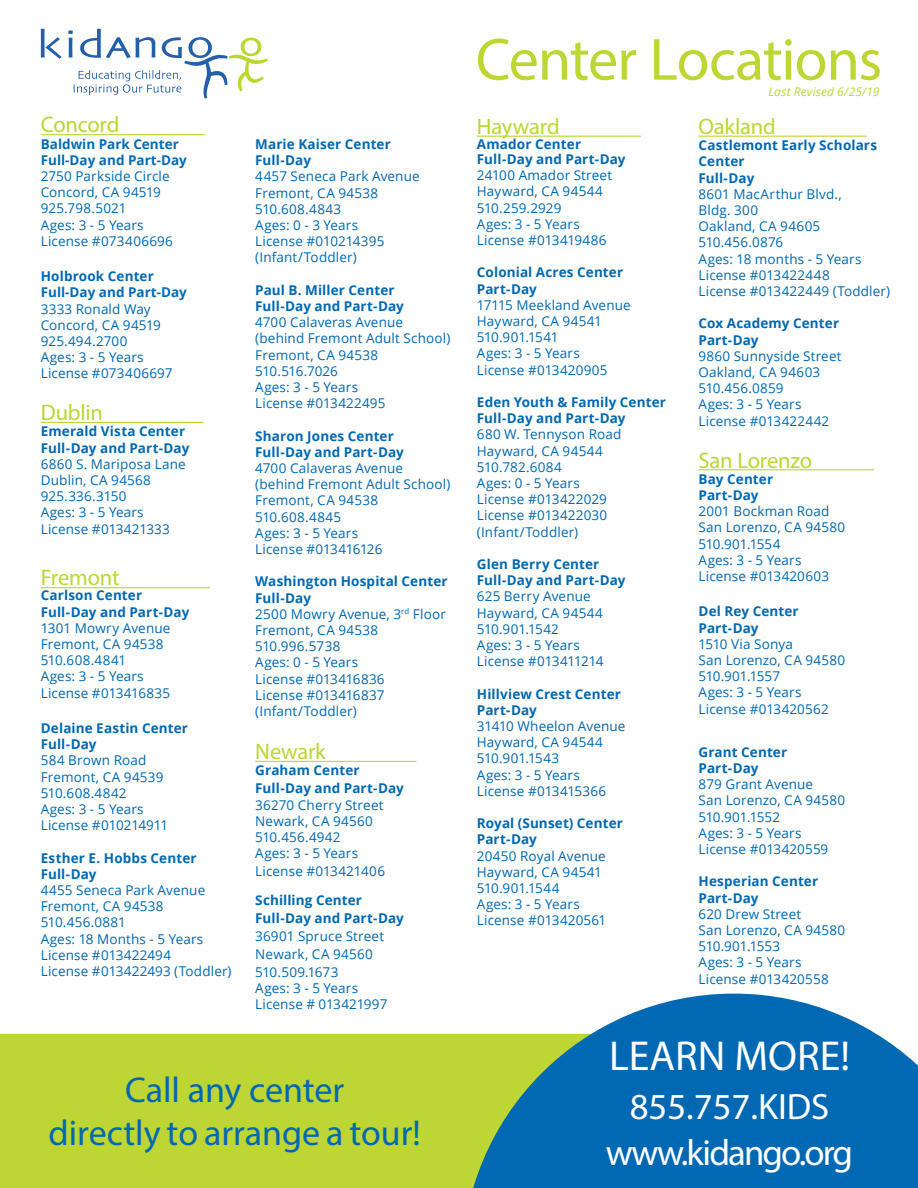
<style>
.page{position:relative;width:918px;height:1188px;background:#fff}
.page>*{position:absolute;margin:0;border:0;box-sizing:border-box;transform-origin:0 0}
.Heading{font:60px "Myriad Pro";letter-spacing:-.02em;color:#bed633}
.t1{font:42px "Myriad Pro";color:#fff}
.t2{font:36.75px "Myriad Pro";letter-spacing:-.04em;color:#fff}
.t3{font:36.75px "Myriad Pro";color:#fff}
.t4{font:36px "Myriad Pro";color:#0168b3}
.Heading-2{font:22.5px "Myriad Pro";letter-spacing:-.01em;color:#bed633}
.Body{font:22.5px "Myriad Pro";letter-spacing:-.01em;color:#bed633}
.Body-2{font:13.5px/16.2px "Open Sans";letter-spacing:.01em;color:#0168b3}
.Heading-3{font:13.5px/16.2px "Open Sans";letter-spacing:.01em;color:#0168b3}
.Body-3{font:700 13.5px/18px "Open Sans";letter-spacing:.005em;color:#0168b3}
.Heading-4{font:italic 12px "Open Sans";letter-spacing:.015em;color:#bed633}
.s1{font-weight:700;color:#006bb6}
.s2{font-weight:700}
</style>
<div class="page">
<div style="left:0;top:1034px;width:462px;height:154px;background:#bed633"></div>
<hr style="left:41px;top:134px;width:164px;height:1px;background:#bed633">
<hr style="left:41px;top:422px;width:162px;height:1px;background:#bed633">
<hr style="left:41px;top:587px;width:169px;height:1px;background:#bed633">
<hr style="left:255px;top:761px;width:161px;height:1px;background:#bed633">
<hr style="left:477px;top:136px;width:164px;height:1px;background:#bed633">
<hr style="left:699px;top:136px;width:167px;height:1px;background:#bed633">
<hr style="left:699px;top:469px;width:175px;height:1px;background:#bed633">
<svg style="left:462px;top:994px;width:456px;height:194px;background:#3285b0"></svg>
<svg style="left:41px;top:29px;width:21px;height:30px"></svg>
<svg style="left:68px;top:29px;width:200px;height:70px"></svg>
<p class="Heading-2" style="left:41px;top:111px;width:80px">Concord</p>
<p class="Heading-3" style="left:41px;top:135px;width:148px"><span class="s1">Baldwin Park Center<br>Full-Day and Part-Day<br></span>2750 Parkside Circle<br>Concord, CA 94519<br>925.798.5021<br>Ages: 3 - 5 Years<br>License #073406696</p>
<p class="Body-2" style="left:41px;top:268px;width:148px"><span class="s2">Holbrook Center<br></span><span class="s1">Full-Day and Part-Day<br></span>3333 Ronald Way<br>Concord, CA 94519<br>925.494.2700<br>Ages: 3 - 5 Years<br>License #073406697</p>
<p class="Heading-2" style="left:41px;top:399px;width:64px">Dublin</p>
<p class="Heading-3" style="left:41px;top:423px;width:150px"><span class="s2">Emerald Vista Center<br>Full-Day and Part-Day<br></span>6860 S. Mariposa Lane<br>Dublin, CA 94568<br>925.336.3150<br>Ages: 3 - 5 Years<br>License #013421333</p>
<p class="Heading-2" style="left:41px;top:564px;width:80px">Fremont</p>
<p class="Heading-3" style="left:41px;top:587px;width:150px"><span class="s2">Carlson Center<br>Full-Day and Part-Day<br></span>1301 Mowry Avenue<br>Fremont, CA 94538<br>510.608.4841<br>Ages: 3 - 5 Years<br>License #013416835</p>
<p class="Body-2" style="left:41px;top:720px;width:149px"><span class="s2">Delaine Eastin Center<br>Full-Day<br></span>584 Brown Road<br>Fremont, CA 94539<br>510.608.4842<br>Ages: 3 - 5 Years<br>License #010214911</p>
<p class="Body-2" style="left:41px;top:849px;width:166px"><span class="s2">Esther E. Hobbs Center<br>Full-Day<br></span>4455 Seneca Park Avenue<br>Fremont, CA 94538<br>510.456.0881</p>
<p class="Body-2" style="left:41px;top:930px;width:164px">Ages: 18 Months - 5 Years</p>
<p class="Body-2" style="left:41px;top:946px;width:192px">License #013422494<br>License #013422493 (Toddler)</p>
<p class="Body-2" style="left:255px;top:136px;width:166px"><span class="s2">Marie Kaiser Center<br>Full-Day<br></span>4457 Seneca Park Avenue<br>Fremont, CA 94538<br>510.608.4843<br>Ages: 0 - 3 Years<br>License #010214395 (Infant/Toddler)</p>
<p class="Body-2" style="left:255px;top:281px;width:197px"><span class="s2">Paul B. Miller Center<br>Full-Day and Part-Day<br></span>4700 Calaveras Avenue (behind Fremont Adult School)<br>Fremont, CA 94538<br>510.516.7026</p>
<p class="Body-2" style="left:255px;top:379px;width:132px">Ages: 3 - 5 Years<br>License #013422495</p>
<p class="Body-2" style="left:255px;top:427px;width:197px"><span class="s2">Sharon Jones Center<br>Full-Day and Part-Day<br></span>4700 Calaveras Avenue (behind Fremont Adult School)<br>Fremont, CA 94538<br>510.608.4845<br>Ages: 3 - 5 Years<br>License #013416126</p>
<p class="Body-2" style="left:255px;top:573px;width:194px"><span class="s2">Washington Hospital Center<br>Full-Day<br></span>2500 Mowry Avenue, 3<sup>rd</sup> Floor<br>Fremont, CA 94538<br>510.996.5738<br>Ages: 0 - 5 Years<br>License #013416836<br>License #013416837 (Infant/Toddler)</p>
<p class="Body" style="left:255px;top:738px;width:72px">Newark</p>
<p class="Body-3" style="left:255px;top:761px;width:150px">Graham Center<br>Full-Day and Part-Day</p>
<p class="Body-2" style="left:255px;top:796px;width:130px">36270 Cherry Street<br>Newark, CA 94560<br>510.456.4942<br>Ages: 3 - 5 Years</p>
<p class="Body-2" style="left:255px;top:863px;width:131px">License #013421406</p>
<p class="Body-2" style="left:255px;top:890px;width:150px;line-height:18px"><span class="s2">Schilling Center<br>Full-Day and Part-Day<br></span>36901 Spruce Street<br>Newark, CA 94560<br>510.509.1673</p>
<p class="Body-2" style="left:255px;top:979px;width:134px">Ages: 3 - 5 Years<br>License # 013421997</p>
<p class="t4" style="left:125px;top:1068px;width:221px">Call any center</p>
<p class="t4" style="left:49px;top:1111px;width:374px">directly to arrange a tour!</p>
<p class="Heading" style="left:476px;top:23px;width:408px">Center Locations</p>
<p class="Body" style="left:477px;top:113px;width:84px">Hayward</p>
<p class="Body-2" style="left:477px;top:136px;width:150px"><span class="s2">Amador Center<br>Full-Day and Part-Day<br></span>24100 Amador Street<br>Hayward, CA 94544<br>510.259.2929<br>Ages: 3 - 5 Years<br>License #013419486</p>
<p class="Body-2" style="left:477px;top:264px;width:155px"><span class="s2">Colonial Acres Center<br>Part-Day<br></span>17115 Meekland Avenue<br>Hayward, CA 94541<br>510.901.1541<br>Ages: 3 - 5 Years<br>License #013420905</p>
<p class="Body-3" style="left:477px;top:393px;width:191px">Eden Youth &amp; Family Center</p>
<p class="Body-3" style="left:477px;top:409px;width:150px">Full-Day and Part-Day</p>
<p class="Body-2" style="left:477px;top:426px;width:146px">680 W. Tennyson Road<br>Hayward, CA 94544<br>510.782.6084</p>
<p class="Body-2" style="left:477px;top:475px;width:132px">Ages: 0 - 5 Years<br>License #013422029</p>
<p class="Body-2" style="left:477px;top:507px;width:132px">License #013422030</p>
<p class="Body-2" style="left:477px;top:523px;width:103px">(Infant/Toddler)</p>
<p class="Body-2" style="left:477px;top:556px;width:150px"><span class="s2">Glen Berry Center<br>Full-Day and Part-Day<br></span>625 Berry Avenue<br>Hayward, CA 94544<br>510.901.1542<br>Ages: 3 - 5 Years<br>License #013411214</p>
<p class="Body-2" style="left:477px;top:685px;width:150px"><span class="s2">Hillview Crest Center<br>Part-Day<br></span>31410 Wheelon Avenue<br>Hayward, CA 94544<br>510.901.1543<br>Ages: 3 - 5 Years<br>License #013415366</p>
<p class="Body-2" style="left:477px;top:815px;width:148px"><span class="s2">Royal (Sunset) Center<br>Part-Day<br></span>20450 Royal Avenue<br>Hayward, CA 94541<br>510.901.1544<br>Ages: 3 - 5 Years<br>License #013420561</p>
<p class="Heading-4" style="left:768px;top:83px;width:112px">Last Revised 6/25/19</p>
<p class="Body" style="left:699px;top:113px;width:79px">Oakland</p>
<p class="Body-3" style="left:699px;top:137px;width:180px;line-height:16.2px">Castlemont Early Scholars<br>Center</p>
<p class="Body-3" style="left:699px;top:168px;width:57px">Full-Day</p>
<p class="Body-2" style="left:699px;top:185px;width:145px">8601 MacArthur Blvd.,</p>
<p class="Body-2" style="left:699px;top:202px;width:164px">Bldg. 300<br>Oakland, CA 94605<br>510.456.0876<br>Ages: 18 months - 5 Years<br>License #013422448</p>
<p class="Body-2" style="left:699px;top:283px;width:193px">License #013422449 (Toddler)</p>
<p class="Body-3" style="left:699px;top:314px;width:142px">Cox Academy Center</p>
<p class="Body-3" style="left:699px;top:330px;width:61px">Part-Day</p>
<p class="Body-2" style="left:699px;top:347px;width:145px">9860 Sunnyside Street<br>Oakland, CA 94603<br>510.456.0859<br>Ages: 3 - 5 Years<br>License #013422442</p>
<p class="Heading-2" style="left:699px;top:446px;width:115px">San Lorenzo</p>
<p class="Heading-3" style="left:699px;top:470px;width:148px"><span class="s2">Bay Center<br>Part-Day<br></span>2001 Bockman Road<br>San Lorenzo, CA 94580<br>510.901.1554<br>Ages: 3 - 5 Years<br>License #013420603</p>
<p class="Body-2" style="left:699px;top:603px;width:148px"><span class="s2">Del Rey Center<br>Part-Day<br></span>1510 Via Sonya<br>San Lorenzo, CA 94580<br>510.901.1557<br>Ages: 3 - 5 Years<br>License #013420562</p>
<p class="Body-2" style="left:699px;top:743px;width:148px"><span class="s2">Grant Center<br>Part-Day<br></span>879 Grant Avenue<br>San Lorenzo, CA 94580<br>510.901.1552<br>Ages: 3 - 5 Years<br>License #013420559</p>
<p class="Body-2" style="left:699px;top:873px;width:148px"><span class="s2">Hesperian Center<br>Part-Day<br></span>620 Drew Street<br>San Lorenzo, CA 94580<br>510.901.1553<br>Ages: 3 - 5 Years<br>License #013420558</p>
<p class="t1" style="left:609px;top:1030px;width:242px">LEARN MORE!</p>
<p class="t3" style="left:630px;top:1084px;width:201px">855.757.KIDS</p>
<p class="t2" style="left:606px;top:1130px;width:249px">www.kidango.org</p>
</div>
